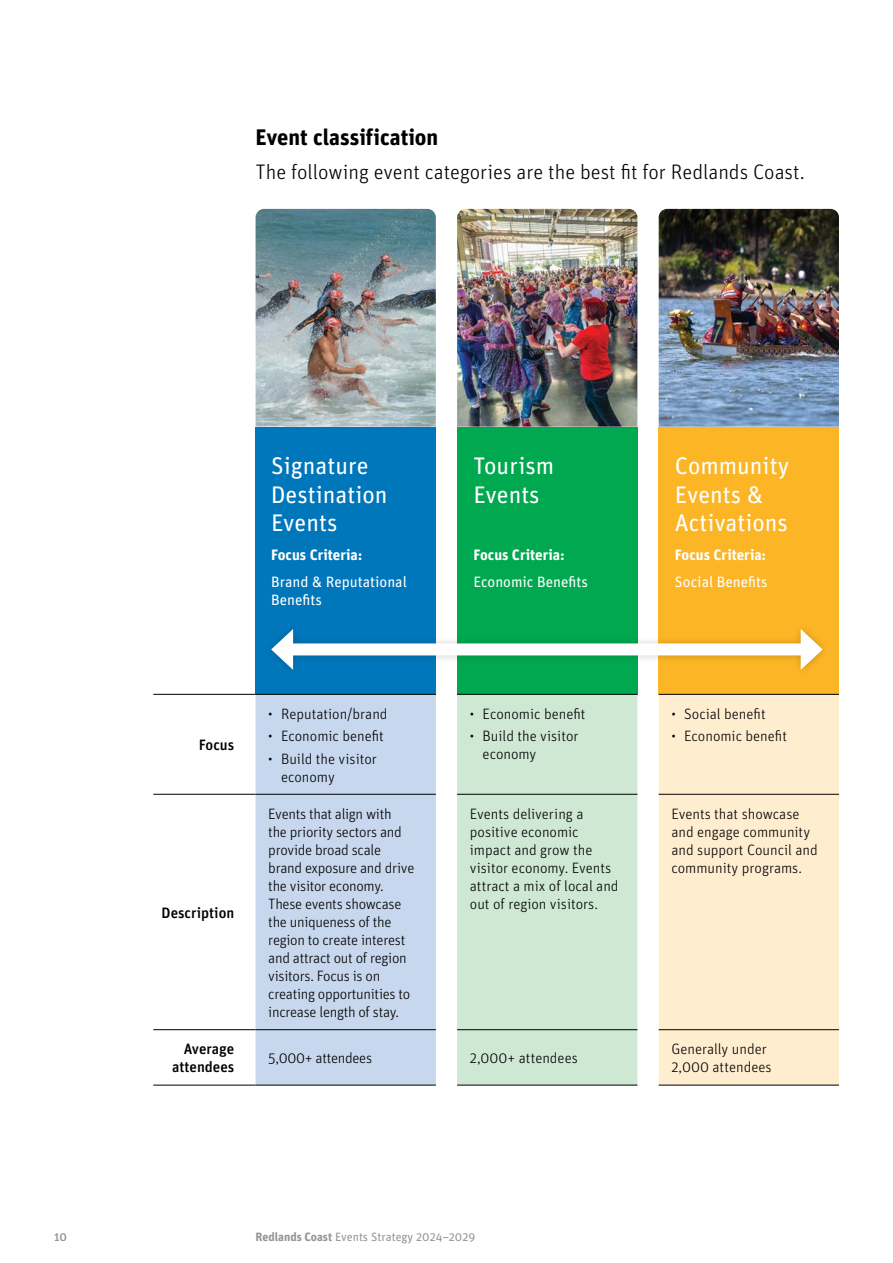
<style>
.page{position:relative;width:893px;height:1263px;background:#fff}
.page>*{position:absolute;margin:0;border:0;box-sizing:border-box;transform-origin:0 0}
.t1{font:24px/28.8px "Unit Pro";color:#fff}
.t2{font:700 22.5px "Unit Pro";color:#000}
.t3{font:300 21px "Unit Pro";color:#000}
.t4{font:300 15px/18px "Unit Pro";color:#000}
.t5{font:300 15px/18px "Unit Pro";letter-spacing:-.02em;color:#000}
.t6{font:15px/18px "Unit Pro";color:#fff}
.t7{font:700 15px "Unit Pro";color:#fff}
.t8{font:500 15px/18px "Unit Pro";color:#000;text-align:right}
.t9{font:12px "Unit Pro";color:#939598}
.t10{font:500 12px "Unit Pro";color:#939598}
.s1{font-weight:700}
</style>
<div class="page">
<div style="left:256px;top:427px;width:180px;height:267px;background:#0076bb"></div>
<div style="left:457px;top:427px;width:180px;height:267px;background:#00a850"></div>
<div style="left:659px;top:427px;width:180px;height:267px;background:#fcb524"></div>
<img style="left:256px;top:209px;width:180px;height:218px">
<img style="left:457px;top:209px;width:180px;height:218px">
<img style="left:659px;top:209px;width:180px;height:218px">
<div style="left:264px;top:622px;width:566px;height:55px;background:#000;opacity:.2"></div>
<div style="left:284px;top:643px;width:525px;height:12px;background:#fff"></div>
<svg style="left:271px;top:629px;width:22px;height:41px"></svg>
<svg style="left:801px;top:629px;width:22px;height:41px"></svg>
<svg style="left:153px;top:695px;width:103px;height:390px"></svg>
<div style="left:256px;top:695px;width:180px;height:390px;background:#c7d7ed"></div>
<div style="left:457px;top:695px;width:180px;height:390px;background:#cee8d4"></div>
<div style="left:659px;top:695px;width:180px;height:390px;background:#ffedd0"></div>
<hr style="left:153px;top:694px;width:103px;height:1px;background:#000">
<hr style="left:256px;top:694px;width:180px;height:1px;background:#000">
<hr style="left:457px;top:694px;width:180px;height:1px;background:#000">
<hr style="left:659px;top:694px;width:180px;height:1px;background:#000">
<hr style="left:153px;top:794px;width:103px;height:1px;background:#000">
<hr style="left:256px;top:794px;width:180px;height:1px;background:#000">
<hr style="left:457px;top:794px;width:180px;height:1px;background:#000">
<hr style="left:659px;top:794px;width:180px;height:1px;background:#000">
<hr style="left:153px;top:1029px;width:103px;height:1px;background:#000">
<hr style="left:256px;top:1029px;width:180px;height:1px;background:#000">
<hr style="left:457px;top:1029px;width:180px;height:1px;background:#000">
<hr style="left:659px;top:1029px;width:180px;height:1px;background:#000">
<hr style="left:153px;top:1085px;width:103px;height:1px;background:#000">
<hr style="left:256px;top:1085px;width:180px;height:1px;background:#000">
<hr style="left:457px;top:1085px;width:180px;height:1px;background:#000">
<hr style="left:659px;top:1085px;width:180px;height:1px;background:#000">
<h2 class="t2" style="left:256px;top:121px;width:184px">Event classification</h2>
<h3 class="t3" style="left:256px;top:158px;width:551px">The following event categories are the best fit for Redlands Coast.</h3>
<h1 class="t1" style="left:271px;top:450px;width:118px">Signature<br>Destination<br>Events</h1>
<p class="t7" style="left:271px;top:544px;width:93px">Focus Criteria:</p>
<p class="t6" style="left:271px;top:572px;width:137px">Brand &amp; Reputational<br>Benefits</p>
<h1 class="t1" style="left:473px;top:450px;width:82px">Tourism<br>Events</h1>
<h1 class="t1" style="left:675px;top:450px;width:116px">Community<br>Events &amp;<br>Activations</h1>
<p class="t7" style="left:473px;top:544px;width:93px">Focus Criteria:</p>
<p class="t6" style="left:473px;top:572px;width:116px">Economic Benefits</p>
<p class="t7" style="left:675px;top:544px;width:93px">Focus Criteria:</p>
<p class="t6" style="left:675px;top:572px;width:94px">Social Benefits</p>
<p class="t8" style="left:199px;top:735px;width:37px">Focus</p>
<p class="t8" style="left:162px;top:903px;width:74px">Description</p>
<p class="t4" style="left:268px;top:704px;width:121px">• Reputation/brand</p>
<p class="t4" style="left:268px;top:727px;width:117px">• Economic benefit</p>
<p class="t4" style="left:281px;top:749px;width:97px;text-indent:-13px">• Build the visitor economy</p>
<p class="t4" style="left:470px;top:704px;width:117px">• Economic benefit</p>
<p class="t4" style="left:483px;top:727px;width:97px;text-indent:-13px">• Build the visitor economy</p>
<p class="t4" style="left:671px;top:704px;width:96px">• Social benefit</p>
<p class="t4" style="left:671px;top:727px;width:117px">• Economic benefit</p>
<p class="t5" style="left:268px;top:804px;width:148px">Events that align with<br>the priority sectors and provide broad scale brand exposure and drive the visitor economy.<br>These events showcase the uniqueness of the region to create interest and attract out of region visitors. Focus is on creating opportunities to increase length of stay.</p>
<p class="t4" style="left:470px;top:804px;width:150px">Events delivering a positive economic impact and grow the visitor economy. Events attract a mix of local and out of region visitors.</p>
<p class="t4" style="left:671px;top:804px;width:148px">Events that showcase and engage community and support Council and community programs.</p>
<p class="t8" style="left:172px;top:1039px;width:64px">Average attendees</p>
<p class="t5" style="left:268px;top:1049px;width:105px">5,000+ attendees</p>
<p class="t4" style="left:470px;top:1049px;width:109px">2,000+ attendees</p>
<p class="t4" style="left:671px;top:1040px;width:102px">Generally under<br>2,000 attendees</p>
<p class="t10" style="left:54px;top:1228px;width:15px">10</p>
<p class="t9" style="left:256px;top:1228px;width:221px"><span class="s1">Redlands Coast</span> Events Strategy 2024–2029</p>
</div>
